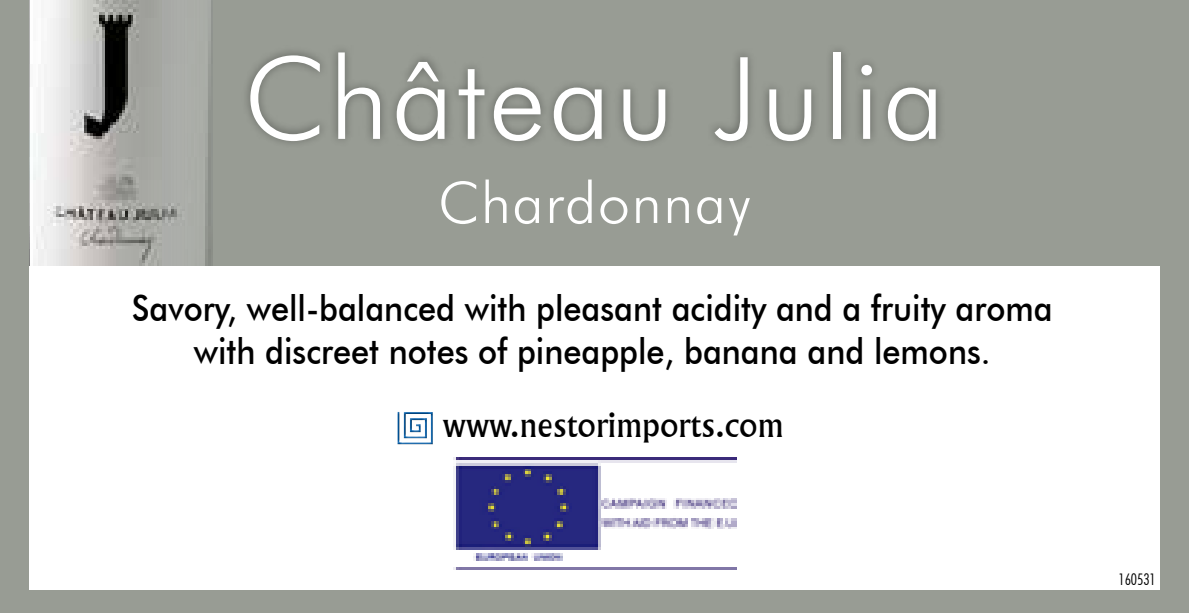
<style>
.page{position:relative;width:1189px;height:613px;background:#989c94}
.page>*{position:absolute;margin:0;border:0;box-sizing:border-box;transform-origin:0 0}
.t1{font:300 114px "Futura BT";letter-spacing:.03em;color:#fff}
.t2{font:300 57.2px "Futura BT";letter-spacing:.03em;color:#fff}
.t3{font:500 36px/43.2px "Futura BT";color:#000;text-align:center;scale:.9 1}
.t4{font:32.4px "Flareserif 821 BT";color:#000}
.t5{font:300 condensed 16px "Futura BT";color:#000}
</style>
<div class="page">
<svg style="left:29px;top:0;width:184px;height:266px"></svg>
<div style="left:29px;top:266px;width:1130px;height:323px;background:#fff"></div>
<div style="left:241px;top:43px;width:704px;height:105px;background:#000;opacity:.35"></div>
<img style="left:454px;top:457px;width:282px;height:112px">
<svg style="left:397px;top:411px;width:36px;height:34px"></svg>
<h1 class="t1" style="left:244px;top:29px;width:702px">Château Julia</h1>
<h2 class="t2" style="left:438px;top:168px;width:314px">Chardonnay</h2>
<p class="t3" style="left:132px;top:286px;width:1024px">Savory, well-balanced with pleasant acidity and a fruity aroma with discreet notes of pineapple, banana and lemons.</p>
<p class="t4" style="left:443px;top:405px;width:342px">www.nestorimports.com</p>
<p class="t5" style="left:1118px;top:569px;width:39px">160531</p>
</div>
